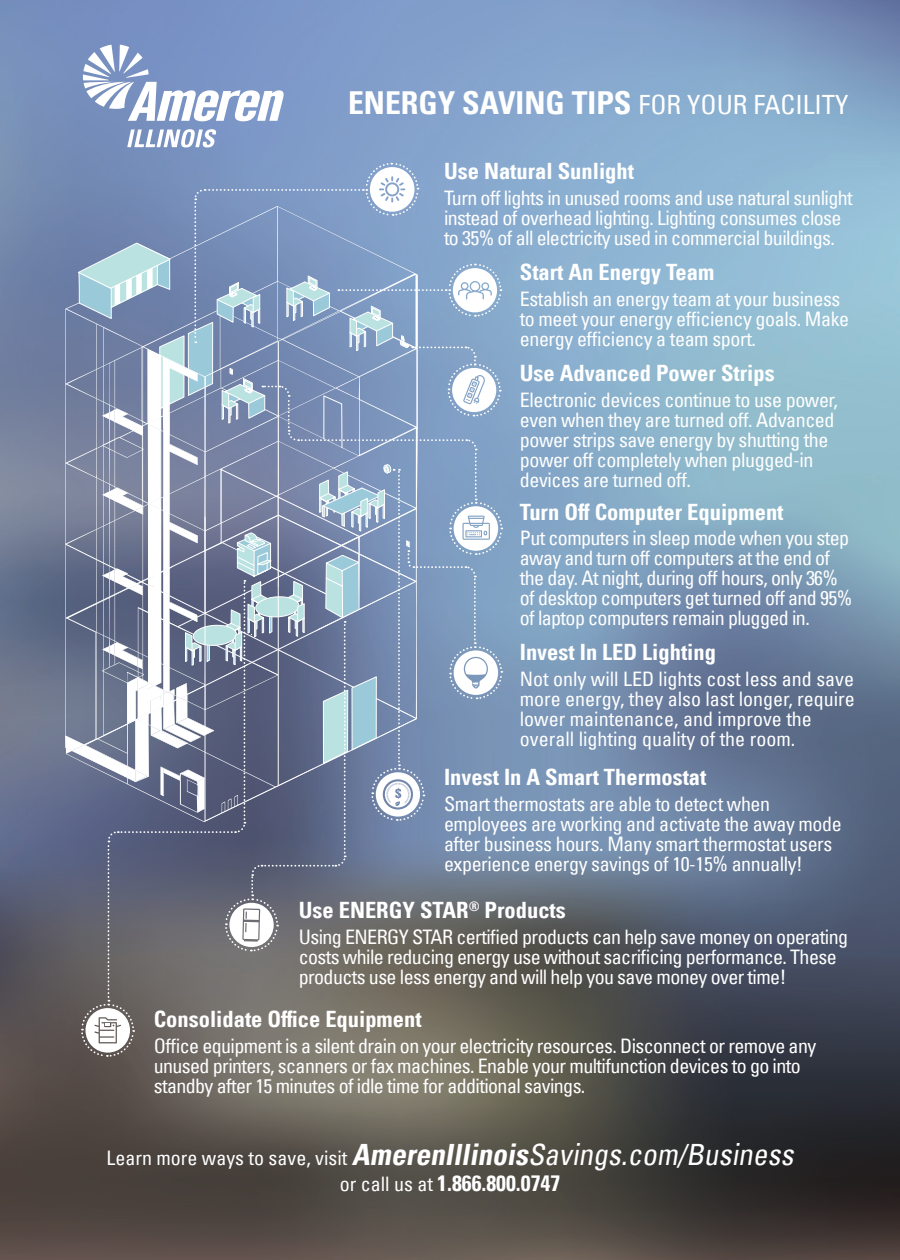
<style>
.page{position:relative;width:900px;height:1260px;background:#fff}
.page>*{position:absolute;margin:0;border:0;box-sizing:border-box;transform-origin:0 0}
.t1{font:31.5px "Univers Com 67 Bold Cond";color:#fff}
.t2{font:22.5px "Univers Com 67 Bold Cond";color:#fff}
.t3{font:22.25px "Univers Com 67 Bold Cond";color:#fff}
.t4{font:condensed 20px/20px "Univers LT";letter-spacing:-.03em;color:#fff}
.t5{font:condensed 20px/20px "Univers LT";color:#fff}
.s1{font-family:"Univers LT";font-stretch:condensed;font-size:26.5px}
.s2{font-family:"Univers";font-weight:700;font-style:italic;font-size:29.25px}
.s3{font-family:"Univers";font-style:italic;font-size:29.25px}
.s4{font-family:"Univers LT";font-stretch:condensed;font-size:20px}
</style>
<div class="page">
<img style="left:785px;top:0;width:115px;height:1024px">
<img style="left:0;top:1024px;width:900px;height:236px">
<img style="left:253px;top:0;width:532px;height:1025px">
<img style="left:0;top:0;width:253px;height:1025px">
<svg style="left:83px;top:45px;width:201px;height:76px"></svg>
<svg style="left:127px;top:129px;width:90px;height:18px"></svg>
<svg style="left:66px;top:162px;width:437px;height:896px;background:#818ea5"></svg>
<h1 class="t1" style="left:348px;top:83px;width:502px">ENERGY SAVING TIPS <span class="s1">FOR YOUR FACILITY</span></h1>
<p class="t2" style="left:444px;top:157px;width:192px">Use Natural Sunlight</p>
<p class="t4" style="left:444px;top:188px;width:410px">Turn off lights in unused rooms and use natural sunlight instead of overhead lighting. Lighting consumes close to 35% of all electricity used in commercial buildings.</p>
<p class="t2" style="left:520px;top:258px;width:196px">Start An Energy Team</p>
<p class="t4" style="left:520px;top:288px;width:331px">Establish an energy team at your business to meet your energy efficiency goals. Make energy efficiency a team sport.</p>
<p class="t2" style="left:520px;top:359px;width:256px">Use Advanced Power Strips</p>
<p class="t4" style="left:520px;top:389px;width:320px">Electronic devices continue to use power, even when they are turned off. Advanced power strips save energy by shutting the power off completely when plugged-in devices are turned off.</p>
<p class="t2" style="left:520px;top:498px;width:265px">Turn Off Computer Equipment</p>
<p class="t4" style="left:520px;top:528px;width:334px">Put computers in sleep mode when you step away and turn off computers at the end of the day. At night, during off hours, only 36% of desktop computers get turned off and 95% of laptop computers remain plugged in.</p>
<p class="t2" style="left:520px;top:639px;width:198px">Invest In LED Lighting</p>
<p class="t5" style="left:520px;top:669px;width:337px">Not only will LED lights cost less and save more energy, they also last longer, require lower maintenance, and improve the overall lighting quality of the room.</p>
<p class="t2" style="left:444px;top:763px;width:264px">Invest In A Smart Thermostat</p>
<p class="t4" style="left:444px;top:793px;width:399px">Smart thermostats are able to detect when employees are working and activate the away mode after business hours. Many smart thermostat users experience energy savings of 10-15% annually!</p>
<p class="t2" style="left:299px;top:896px;width:269px">Use ENERGY STAR<sup>®</sup> Products</p>
<p class="t4" style="left:299px;top:927px;width:551px">Using ENERGY STAR certified products can help save money on operating costs while reducing energy use without sacrificing performance. These products use less energy and will help you save money over time!</p>
<p class="t2" style="left:154px;top:1005px;width:269px">Consolidate Office Equipment</p>
<p class="t4" style="left:154px;top:1035px;width:664px">Office equipment is a silent drain on your electricity resources. Disconnect or remove any unused printers, scanners or fax machines. Enable your multifunction devices to go into standby after 15 minutes of idle time for additional savings.</p>
<p class="t5" style="left:106px;top:1147px;width:689px">Learn more ways to save, visit <span class="s2">AmerenIllinois</span><span class="s3">Savings.com/Business</span></p>
<p class="t3" style="left:340px;top:1170px;width:222px"><span class="s4">or call us at</span> 1.866.800.0747</p>
</div>
